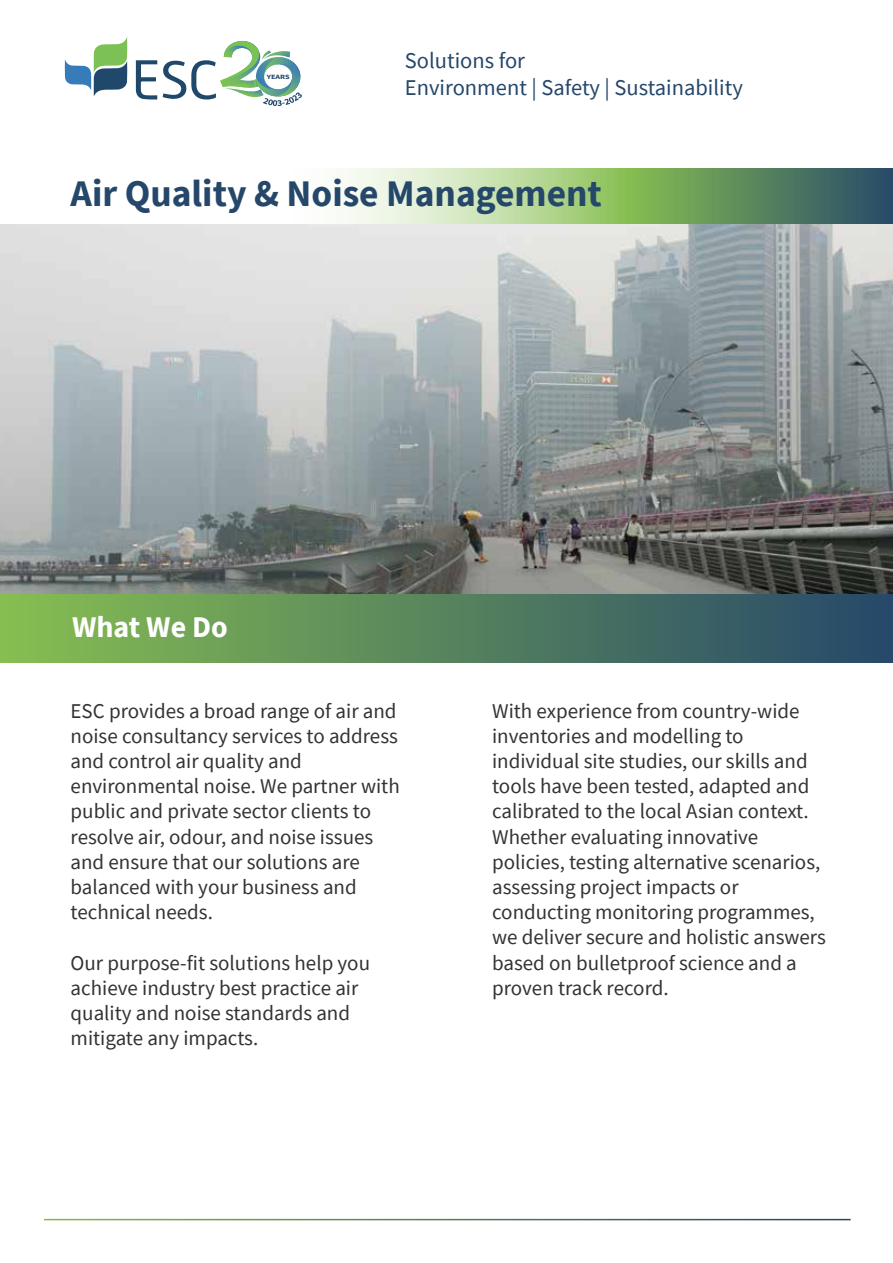
<style>
.page{position:relative;width:893px;height:1263px;background:#fff}
.page>*{position:absolute;margin:0;border:0;box-sizing:border-box;transform-origin:0 0}
.t1{font:700 37.5px "Source Sans Pro";color:#25476a}
.t2{font:700 30px "Source Sans Pro";color:#fff}
.t3{font:22.5px/27px "Source Sans Pro";color:#25476a}
.t4{font:21px/25.2px "Source Sans Pro";color:#333}
.t5{font:700 6.45px "Source Sans Pro";color:#254468;scale:1.27 1}
</style>
<div class="page">
<img style="left:0;top:224px;width:893px;height:370px">
<div style="left:0;top:594px;width:893px;height:68px;background:linear-gradient(to right,#87bf51,#26486a)"></div>
<svg style="left:341px;top:169px;width:552px;height:55px;background:#92b488"></svg>
<svg style="left:65px;top:37px;width:62px;height:59px"></svg>
<svg style="left:136px;top:60px;width:21px;height:40px"></svg>
<svg style="left:163px;top:60px;width:53px;height:40px"></svg>
<img style="left:220px;top:41px;width:41px;height:40px">
<img style="left:224px;top:44px;width:28px;height:13px">
<img style="left:223px;top:77px;width:30px;height:11px">
<img style="left:256px;top:57px;width:8px;height:20px">
<img style="left:264px;top:59px;width:36px;height:18px">
<img style="left:271px;top:51px;width:19px;height:8px">
<img style="left:225px;top:88px;width:28px;height:9px">
<svg style="left:262px;top:50px;width:9px;height:10px"></svg>
<svg style="left:253px;top:77px;width:49px;height:29px"></svg>
<p class="t5" style="left:267px;top:73px;width:20px">YEARS</p>
<p class="t3" style="left:405px;top:47px;width:339px">Solutions for<br>Environment | Safety | Sustainability</p>
<h1 class="t1" style="left:71px;top:168px;width:533px">Air Quality &amp; Noise Management</h1>
<h2 class="t2" style="left:72px;top:607px;width:157px">What We Do</h2>
<p class="t4" style="left:71px;top:698px;width:331px">ESC provides a broad range of air and noise consultancy services to address and control air quality and environmental noise. We partner with public and private sector clients to resolve air, odour, and noise issues and ensure that our solutions are balanced with your business and technical needs.</p>
<p class="t4" style="left:71px;top:950px;width:301px">Our purpose-fit solutions help you achieve industry best practice air quality and noise standards and mitigate any impacts.</p>
<p class="t4" style="left:492px;top:698px;width:335px">With experience from country-wide inventories and modelling to individual site studies, our skills and tools have been tested, adapted and calibrated to the local Asian context.<br>Whether evaluating innovative policies, testing alternative scenarios, assessing project impacts or conducting monitoring programmes, we deliver secure and holistic answers based on bulletproof science and a proven track record.</p>
</div>
